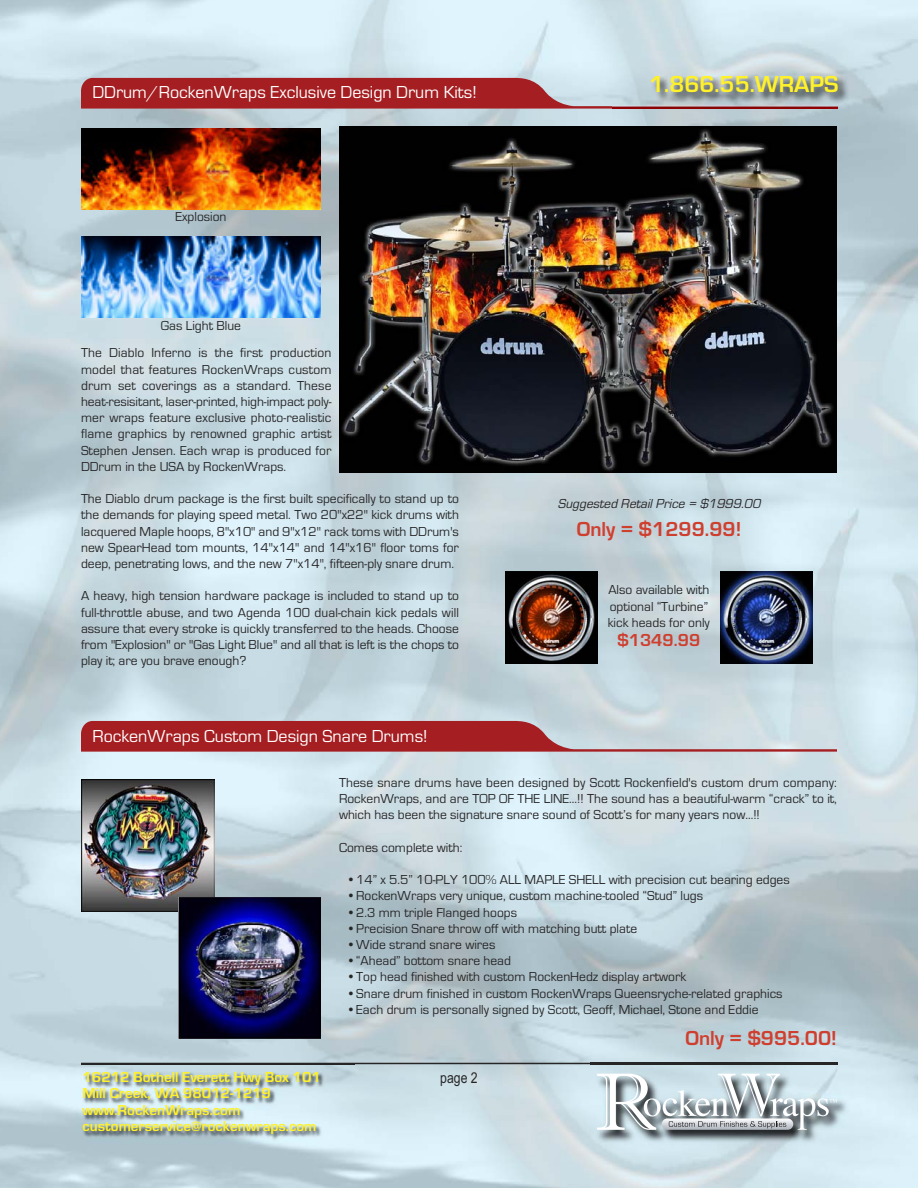
<style>
.page{position:relative;width:918px;height:1188px;background:#fff}
.page>*{position:absolute;margin:0;border:0;box-sizing:border-box;transform-origin:0 0}
.t1{font:700 24px "Eurostile";color:#fff12a}
.t2{font:700 21px "Eurostile";color:#cf3f2f}
.t3{font:18px "Eurostile";color:#fff}
.t4{font:700 18px "Eurostile";color:#cf3f2f}
.t5{font:700 15px/16.5px "Eurostile";color:#fff12a}
.t6{font:15px "Arial Narrow";color:#272627}
.t7{font:13.5px/16.2px "Eurostile";color:#272627;text-align:justify}
.t8{font:italic 13.5px "Eurostile";color:#272627}
</style>
<div class="page">
<img style="left:0;top:0;width:918px;height:1188px">
<svg style="left:81px;top:78px;width:531px;height:31px"></svg>
<img style="left:81px;top:128px;width:240px;height:81px">
<hr style="left:81px;top:1063px;width:756px;height:1px;background:#272627">
<img style="left:81px;top:237px;width:240px;height:81px">
<img style="left:591px;top:1059px;width:264px;height:96px">
<img style="left:591px;top:1063px;width:246px;height:1px">
<svg style="left:597px;top:1074px;width:240px;height:56px"></svg>
<img style="left:612px;top:67px;width:251px;height:59px">
<img style="left:612px;top:78px;width:225px;height:30px">
<img style="left:75px;top:1064px;width:279px;height:98px">
<img style="left:81px;top:1064px;width:273px;height:1px">
<img style="left:339px;top:126px;width:498px;height:346px">
<svg style="left:81px;top:721px;width:756px;height:31px"></svg>
<img style="left:81px;top:779px;width:133px;height:133px">
<img style="left:505px;top:572px;width:92px;height:92px">
<img style="left:721px;top:572px;width:92px;height:92px">
<img style="left:178px;top:897px;width:142px;height:142px">
<h3 class="t3" style="left:93px;top:86px;width:386px">DDrum/RockenWraps Exclusive Design Drum Kits!</h3>
<p class="t7" style="left:175px;top:210px;width:53px">Explosion</p>
<p class="t7" style="left:81px;top:313px;width:252px;line-height:27.8px;text-indent:80px">Gas Light Blue<br>The Diablo Inferno is the first production</p>
<p class="t7" style="left:81px;top:362px;width:252px">model that features RockenWraps custom drum set coverings as a standard. These heat-resisitant, laser-printed, high-impact poly&shy;mer wraps feature exclusive photo-realistic flame graphics by renowned graphic artist Stephen Jensen. Each wrap is produced for DDrum in the USA by RockenWraps.</p>
<p class="t7" style="left:81px;top:492px;width:379px">The Diablo drum package is the first built specifically to stand up to the demands for playing speed metal. Two 20"x22" kick drums with lacquered Maple hoops, 8"x10" and 9"x12" rack toms with DDrum's new SpearHead tom mounts, 14"x14" and 14"x16" floor toms for deep, penetrating lows, and the new 7"x14", fifteen-ply snare drum.</p>
<p class="t7" style="left:81px;top:589px;width:379px">A heavy, high tension hardware package is included to stand up to full-throttle abuse, and two Agenda 100 dual-chain kick pedals will assure that every stroke is quickly transferred to the heads. Choose from "Explosion" or "Gas Light Blue" and all that is left is the chops to play it; are you brave enough?</p>
<h1 class="t1" style="left:649px;top:76px;width:191px">1.866.55.WRAPS</h1>
<p class="t8" style="left:558px;top:499px;width:207px">Suggested Retail Price = $1999.00</p>
<h2 class="t2" style="left:577px;top:522px;width:166px">Only = $1299.99!</h2>
<p class="t7" style="left:608px;top:583px;width:104px;text-align:left">Also available with optional “Turbine” kick heads for only</p>
<h3 class="t4" style="left:617px;top:634px;width:84px">$1349.99</h3>
<h3 class="t3" style="left:93px;top:730px;width:337px">RockenWraps Custom Design Snare Drums!</h3>
<p class="t7" style="left:339px;top:776px;width:500px">These snare drums have been designed by Scott Rockenfield's custom drum company:<br>RockenWraps, and are TOP OF THE LINE...!! The sound has a beautiful-warm “crack” to it, which has been the signature snare sound of Scott’s for many years now...!!</p>
<p class="t7" style="left:339px;top:841px;width:125px">Comes complete with:</p>
<p class="t7" style="left:349px;top:873px;width:442px">• 14” x 5.5” 10-PLY 100% ALL MAPLE SHELL with precision cut bearing edges</p>
<p class="t7" style="left:349px;top:889px;width:356px">• RockenWraps very unique, custom machine-tooled “Stud” lugs</p>
<p class="t7" style="left:349px;top:905px;width:170px">• 2.3 mm triple Flanged hoops</p>
<p class="t7" style="left:349px;top:922px;width:290px">• Precision Snare throw off with matching butt plate</p>
<p class="t7" style="left:349px;top:938px;width:148px">• Wide strand snare wires</p>
<p class="t7" style="left:349px;top:954px;width:163px">• “Ahead” bottom snare head</p>
<p class="t7" style="left:349px;top:970px;width:339px">• Top head finished with custom RockenHedz display artwork</p>
<p class="t7" style="left:349px;top:986px;width:435px">• Snare drum finished in custom RockenWraps Queensryche-related graphics</p>
<p class="t7" style="left:349px;top:1003px;width:411px">• Each drum is personally signed by Scott, Geoff, Michael, Stone and Eddie</p>
<h2 class="t2" style="left:685px;top:1031px;width:153px">Only = $995.00!</h2>
<p class="t5" style="left:82px;top:1070px;width:240px">16212 Bothell Everett Hwy Box 101<br>Mill Creek, WA 98012-1219 www.RockenWraps.com customerservice@rockenwraps.com</p>
<p class="t6" style="left:440px;top:1069px;width:39px">page 2</p>
</div>
